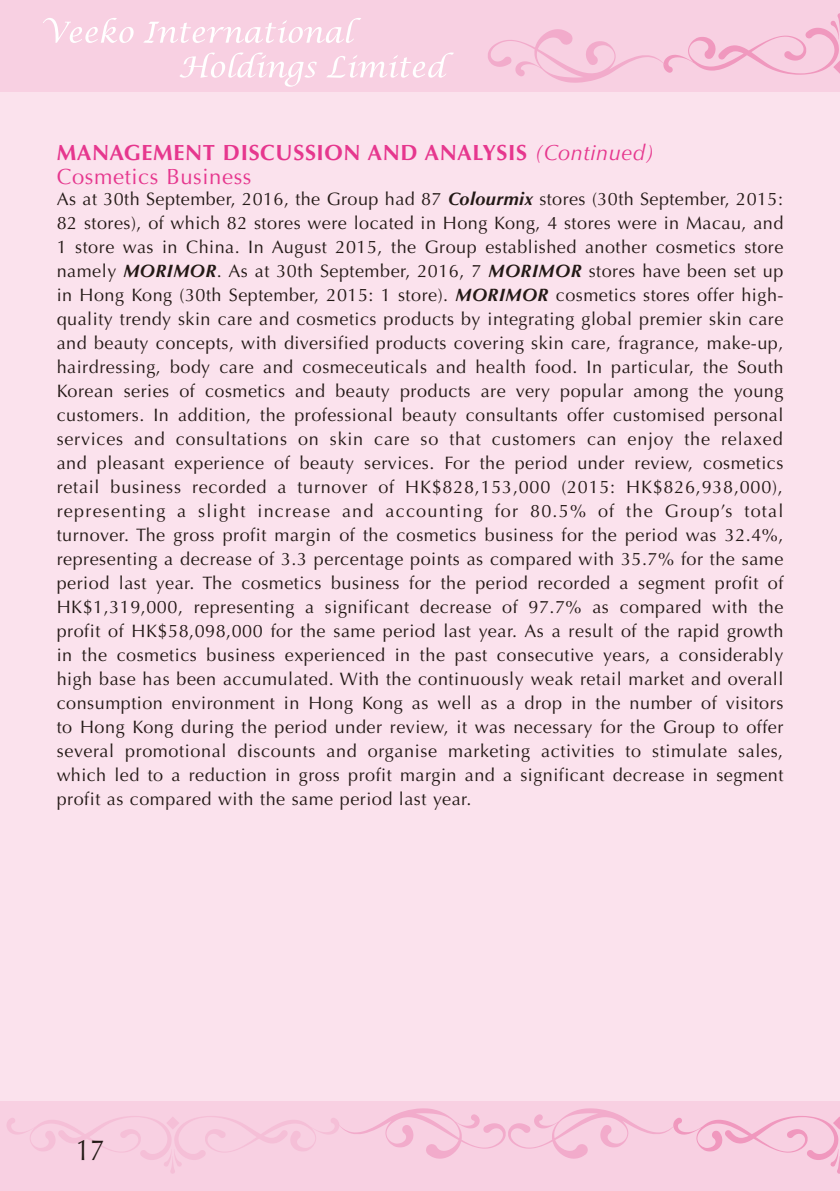
<style>
.page{position:relative;width:840px;height:1191px;background:#fff}
.page>*{position:absolute;margin:0;border:0;box-sizing:border-box;transform-origin:0 0}
.t1{font:29.2px "Optima LT Std";color:#231916;scale:.88 1}
.t2{font:700 22px/24px "Optima LT Std";letter-spacing:.03em;color:#e6378e}
.t3{font:18px/24px "Optima LT Std";letter-spacing:.03em;color:#231916;text-align:justify}
.s1{font-weight:400;font-style:italic}
.s2{font-weight:400}
.s3{font-weight:700;font-style:italic}
</style>
<div class="page">
<div style="left:0;top:0;width:839px;height:1191px;background:#fbe2ed"></div>
<div style="left:0;top:0;width:839px;height:92px;background:#f8d0e2"></div>
<div style="left:0;top:1101px;width:839px;height:90px;background:#f8d0e2"></div>
<svg style="left:7px;top:1108px;width:832px;height:66px"></svg>
<svg style="left:488px;top:13px;width:351px;height:70px"></svg>
<svg style="left:43px;top:18px;width:90px;height:25px"></svg>
<svg style="left:143px;top:18px;width:218px;height:25px"></svg>
<svg style="left:180px;top:53px;width:136px;height:34px"></svg>
<svg style="left:327px;top:53px;width:127px;height:25px"></svg>
<p class="t2" style="left:57px;top:141px;width:598px">MANAGEMENT DISCUSSION AND ANALYSIS <span class="s1">(Continued)<br></span><span class="s2">Cosmetics Business</span></p>
<p class="t3" style="left:57px;top:187px;width:727px">As at 30th September, 2016, the Group had 87 <span class="s3">Colourmix</span> stores (30th September, 2015:<br>82 stores), of which 82 stores were located in Hong Kong, 4 stores were in Macau, and 1 store was in China. In August 2015, the Group established another cosmetics store namely <span class="s3">MORIMOR</span>. As at 30th September, 2016, 7 <span class="s3">MORIMOR</span> stores have been set up in Hong Kong (30th September, 2015: 1 store). <span class="s3">MORIMOR</span> cosmetics stores offer high&shy;quality trendy skin care and cosmetics products by integrating global premier skin care and beauty concepts, with diversified products covering skin care, fragrance, make-up, hairdressing, body care and cosmeceuticals and health food. In particular, the South Korean series of cosmetics and beauty products are very popular among the young customers. In addition, the professional beauty consultants offer customised personal services and consultations on skin care so that customers can enjoy the relaxed and pleasant experience of beauty services. For the period under review, cosmetics retail business recorded a turnover of HK$828,153,000 (2015: HK$826,938,000), representing a slight increase and accounting for 80.5% of the Group’s total turnover. The gross profit margin of the cosmetics business for the period was 32.4%, representing a decrease of 3.3 percentage points as compared with 35.7% for the same period last year. The cosmetics business for the period recorded a segment profit of HK$1,319,000, representing a significant decrease of 97.7% as compared with the profit of HK$58,098,000 for the same period last year. As a result of the rapid growth in the cosmetics business experienced in the past consecutive years, a considerably high base has been accumulated. With the continuously weak retail market and overall consumption environment in Hong Kong as well as a drop in the number of visitors to Hong Kong during the period under review, it was necessary for the Group to offer several promotional discounts and organise marketing activities to stimulate sales, which led to a reduction in gross profit margin and a significant decrease in segment profit as compared with the same period last year.</p>
<h1 class="t1" style="left:76px;top:1132px;width:34px">17</h1>
</div>
